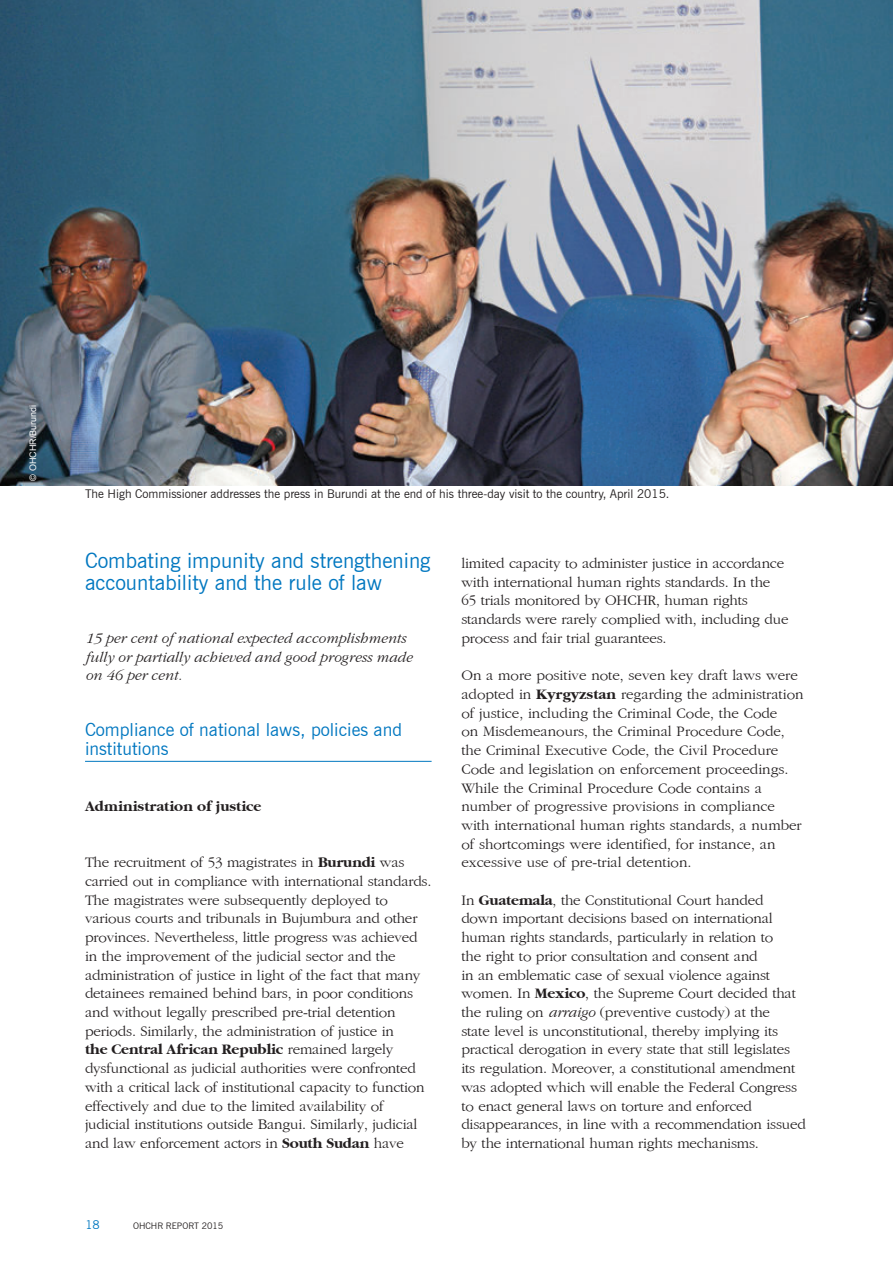
<style>
.page{position:relative;width:893px;height:1263px;background:#fff}
.page>*{position:absolute;margin:0;border:0;box-sizing:border-box;transform-origin:0 0}
.t1{font:21px/22.5px "News Gothic BT";color:#0077c0}
.t2{font:18px/18.8px "News Gothic BT";color:#0077c0}
.t3{font:15px/18.8px "Gatineau Plain";letter-spacing:-.01em;color:#231f20}
.t4{font:italic 15px/18.8px "Gatineau";color:#231f20}
.t5{font:700 15px "Gatineau";letter-spacing:-.01em;color:#231f20}
.t6{font:12px "News Gothic BT";color:#231f20}
.t7{font:12px "News Gothic BT";color:#0077c0}
.t8{font:9px "News Gothic BT";color:#231f20}
.t9{font:9px "Arial";color:#fff}
.s1{font-family:"Gatineau";font-weight:700}
.s2{font-family:"Gatineau Plain";font-weight:400}
.s3{font-family:"Gatineau";font-style:italic}
</style>
<div class="page">
<hr style="left:85px;top:761px;width:347px;height:1px;background:#0077c0">
<img style="left:0;top:0;width:893px;height:486px">
<p class="t9" style="left:27px;top:480px;width:77px;rotate:-90deg">© OHCHR/Burundi</p>
<p class="t6" style="left:85px;top:487px;width:586px">The High Commissioner addresses the press in Burundi at the end of his three-day visit to the country, April 2015.</p>
<h1 class="t1" style="left:85px;top:549px;width:347px">Combating impunity and strengthening accountability and the rule of law</h1>
<p class="t4" style="left:85px;top:629px;width:328px">15 per cent of national expected accomplishments fully or partially achieved and good progress made on 46 per cent.</p>
<p class="t2" style="left:85px;top:720px;width:318px">Compliance of national laws, policies and institutions</p>
<p class="t5" style="left:85px;top:798px;width:178px">Administration of justice</p>
<p class="t3" style="left:85px;top:853px;width:348px">The recruitment of 53 magistrates in <span class="s1">Burundi</span> was carried out in compliance with international standards.<br>The magistrates were subsequently deployed to various courts and tribunals in Bujumbura and other provinces. Nevertheless, little progress was achieved in the improvement of the judicial sector and the administration of justice in light of the fact that many detainees remained behind bars, in poor conditions and without legally prescribed pre-trial detention periods. Similarly, the administration of justice in</p>
<p class="t5" style="left:85px;top:1042px;width:310px">the Central African Republic <span class="s2">remained largely</span></p>
<p class="t3" style="left:85px;top:1059px;width:341px">dysfunctional as judicial authorities were confronted with a critical lack of institutional capacity to function effectively and due to the limited availability of judicial institutions outside Bangui. Similarly, judicial and law enforcement actors in <span class="s1">South Sudan</span> have</p>
<p class="t7" style="left:85px;top:1217px;width:16px">18</p>
<p class="t8" style="left:133px;top:1220px;width:92px">OHCHR REPORT 2015</p>
<p class="t3" style="left:461px;top:554px;width:329px">limited capacity to administer justice in accordance with international human rights standards. In the 65 trials monitored by OHCHR, human rights standards were rarely complied with, including due process and fair trial guarantees.</p>
<p class="t3" style="left:461px;top:666px;width:344px">On a more positive note, seven key draft laws were adopted in <span class="s1">Kyrgyzstan</span> regarding the administration of justice, including the Criminal Code, the Code<br>on Misdemeanours, the Criminal Procedure Code, the Criminal Executive Code, the Civil Procedure Code and legislation on enforcement proceedings.<br>While the Criminal Procedure Code contains a number of progressive provisions in compliance with international human rights standards, a number of shortcomings were identified, for instance, an excessive use of pre-trial detention.</p>
<p class="t3" style="left:461px;top:891px;width:346px">In <span class="s1">Guatemala</span>, the Constitutional Court handed<br>down important decisions based on international human rights standards, particularly in relation to<br>the right to prior consultation and consent and<br>in an emblematic case of sexual violence against women. In <span class="s1">Mexico</span>, the Supreme Court decided that the ruling on <span class="s3">arraigo</span> (preventive custody) at the<br>state level is unconstitutional, thereby implying its practical derogation in every state that still legislates its regulation. Moreover, a constitutional amendment was adopted which will enable the Federal Congress to enact general laws on torture and enforced disappearances, in line with a recommendation issued by the international human rights mechanisms.</p>
</div>
